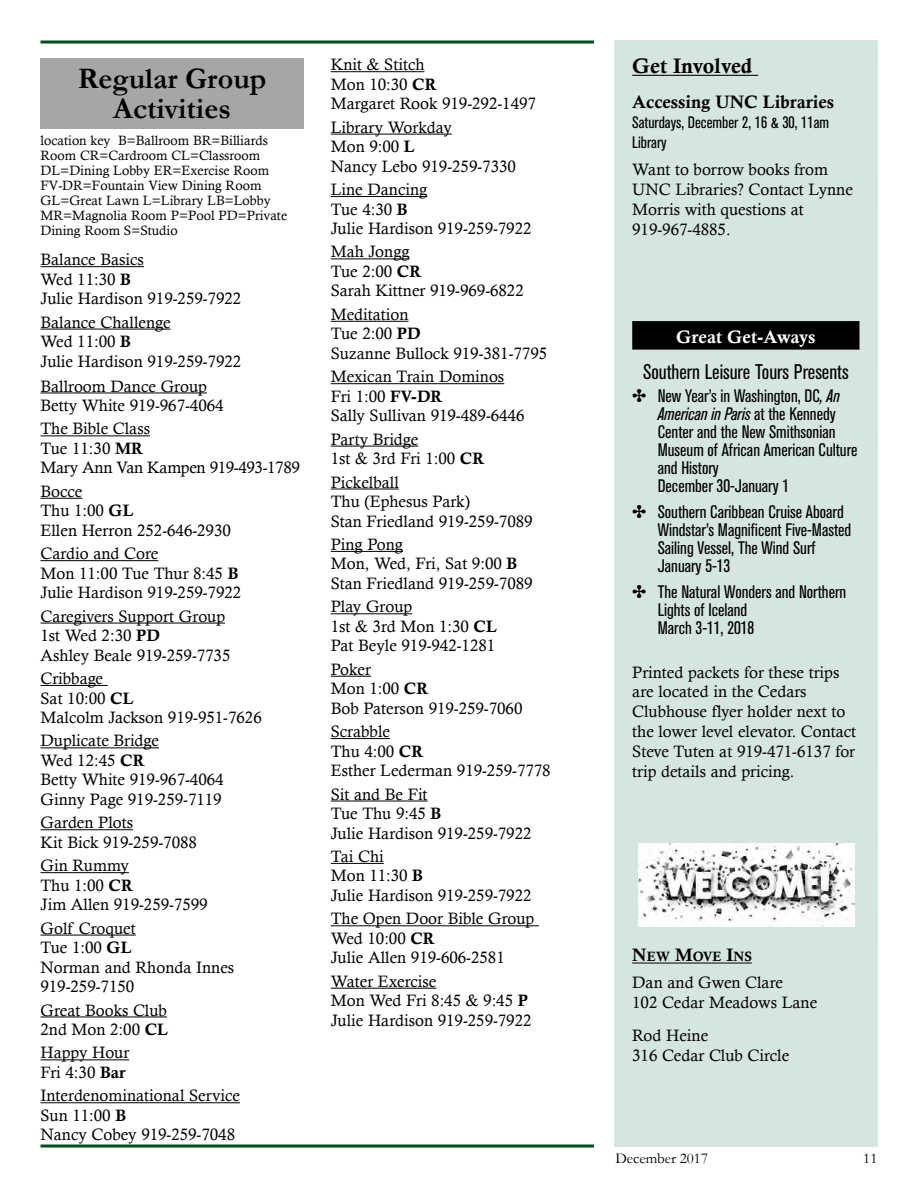
<style>
.page{position:relative;width:918px;height:1188px;background:#fff}
.page>*{position:absolute;margin:0;border:0;box-sizing:border-box;transform-origin:0 0}
.t1{font:700 30px/30px "Garamond";color:#000;text-align:center}
.t2{font:condensed 21px "Akzidenz Grotesk BQ";color:#000}
.t3{font:21px "Calis MT Bol";color:#000}
.t4{font:condensed 18px/18px "Akzidenz Grotesk BQ";color:#000}
.t5{font:18px "Calis MT Bol";color:#000}
.t6{font:18px "Calis MT Bol";color:#fff}
.t7{font:16.5px/19.5px "Calisto";color:#000}
.t8{font:16.5px/19.5px "Calisto";letter-spacing:-.02em;color:#000}
.t9{font:condensed 16.5px/19.8px "Akzidenz Grotesk BQ";color:#000}
.t10{font:15px "Garamond";color:#000}
.t11{font:13.5px/15px "Calisto";color:#000}
.t12{font:13.5px "Calis MT Bol";color:#000}
.s1{font-family:"Calis MT Bol"}
.s2{font-family:"Monotype Sorts";font-stretch:normal}
.s3{font-style:italic}
.s4{font-size:18px}
</style>
<div class="page">
<svg style="left:40px;top:1144px;width:554px;height:4px;background:#3f7756"></svg>
<svg style="left:40px;top:40px;width:554px;height:4px;background:#3f7756"></svg>
<div style="left:614px;top:40px;width:264px;height:1108px;background:#d5e5df"></div>
<hr style="left:40px;top:266px;width:104px;height:1px;background:#000">
<hr style="left:40px;top:329px;width:131px;height:1px;background:#000">
<hr style="left:40px;top:393px;width:167px;height:1px;background:#000">
<hr style="left:40px;top:435px;width:110px;height:1px;background:#000">
<hr style="left:40px;top:498px;width:42px;height:1px;background:#000">
<hr style="left:40px;top:560px;width:118px;height:1px;background:#000">
<hr style="left:40px;top:623px;width:185px;height:1px;background:#000">
<hr style="left:40px;top:685px;width:68px;height:1px;background:#000">
<hr style="left:40px;top:747px;width:119px;height:1px;background:#000">
<hr style="left:40px;top:829px;width:93px;height:1px;background:#000">
<hr style="left:40px;top:872px;width:89px;height:1px;background:#000">
<hr style="left:40px;top:935px;width:96px;height:1px;background:#000">
<hr style="left:40px;top:1017px;width:127px;height:1px;background:#000">
<hr style="left:40px;top:1059px;width:89px;height:1px;background:#000">
<hr style="left:40px;top:1102px;width:200px;height:1px;background:#000">
<hr style="left:331px;top:71px;width:94px;height:1px;background:#000">
<hr style="left:331px;top:134px;width:121px;height:1px;background:#000">
<hr style="left:331px;top:196px;width:96px;height:1px;background:#000">
<hr style="left:331px;top:258px;width:79px;height:1px;background:#000">
<hr style="left:331px;top:321px;width:78px;height:1px;background:#000">
<hr style="left:331px;top:383px;width:173px;height:1px;background:#000">
<hr style="left:331px;top:446px;width:87px;height:1px;background:#000">
<hr style="left:331px;top:489px;width:68px;height:1px;background:#000">
<hr style="left:331px;top:551px;width:72px;height:1px;background:#000">
<hr style="left:331px;top:613px;width:81px;height:1px;background:#000">
<hr style="left:331px;top:676px;width:40px;height:1px;background:#000">
<hr style="left:331px;top:738px;width:59px;height:1px;background:#000">
<hr style="left:331px;top:801px;width:97px;height:1px;background:#000">
<hr style="left:331px;top:863px;width:53px;height:1px;background:#000">
<hr style="left:331px;top:925px;width:208px;height:1px;background:#000">
<hr style="left:331px;top:988px;width:106px;height:1px;background:#000">
<hr style="left:632px;top:75px;width:126px;height:1px;background:#000">
<div style="left:632px;top:321px;width:228px;height:29px;background:#000"></div>
<hr style="left:632px;top:963px;width:120px;height:1px;background:#000">
<div style="left:40px;top:58px;width:264px;height:71px;background:#a5a6a7"></div>
<img style="left:638px;top:843px;width:216px;height:83px">
<h1 class="t1" style="left:78px;top:63px;width:190px">Regular Group<br>Activities</h1>
<p class="t11" style="left:40px;top:133px;width:248px">location key B=Ballroom BR=Billiards<br>Room CR=Cardroom CL=Classroom<br>DL=Dining Lobby ER=Exercise Room<br>FV-DR=Fountain View Dining Room<br>GL=Great Lawn L=Library LB=Lobby<br>MR=Magnolia Room P=Pool PD=Private<br>Dining Room S=Studio</p>
<p class="t7" style="left:40px;top:250px;width:202px">Balance Basics<br>Wed 11:30 <span class="s1">B<br></span>Julie Hardison 919-259-7922</p>
<p class="t7" style="left:40px;top:312px;width:202px">Balance Challenge<br>Wed 11:00 <span class="s1">B<br></span>Julie Hardison 919-259-7922</p>
<p class="t7" style="left:40px;top:376px;width:185px">Ballroom Dance Group<br>Betty White 919-967-4064</p>
<p class="t8" style="left:40px;top:419px;width:261px">The Bible Class<br>Tue 11:30 <span class="s1">MR<br></span>Mary Ann Van Kampen 919-493-1789</p>
<p class="t7" style="left:40px;top:481px;width:192px">Bocce<br>Thu 1:00 <span class="s1">GL<br></span>Ellen Herron 252-646-2930</p>
<p class="t7" style="left:40px;top:544px;width:202px">Cardio and Core<br>Mon 11:00 Tue Thur 8:45 <span class="s1">B<br></span>Julie Hardison 919-259-7922</p>
<p class="t7" style="left:40px;top:606px;width:191px">Caregivers Support Group<br>1st Wed 2:30 <span class="s1">PD<br></span>Ashley Beale 919-259-7735</p>
<p class="t7" style="left:40px;top:668px;width:223px">Cribbage<br>Sat 10:00 <span class="s1">CL<br></span>Malcolm Jackson 919-951-7626</p>
<p class="t7" style="left:40px;top:731px;width:185px">Duplicate Bridge<br>Wed 12:45 <span class="s1">CR<br></span>Betty White 919-967-4064<br>Ginny Page 919-259-7119</p>
<p class="t7" style="left:40px;top:813px;width:158px">Garden Plots<br>Kit Bick 919-259-7088</p>
<p class="t7" style="left:40px;top:856px;width:169px">Gin Rummy<br>Thu 1:00 <span class="s1">CR<br></span>Jim Allen 919-259-7599</p>
<p class="t7" style="left:40px;top:918px;width:195px">Golf Croquet<br>Tue 1:00 <span class="s1">GL<br></span>Norman and Rhonda Innes<br>919-259-7150</p>
<p class="t7" style="left:40px;top:1000px;width:129px">Great Books Club<br>2nd Mon 2:00 <span class="s1">CL</span></p>
<p class="t7" style="left:40px;top:1043px;width:90px">Happy Hour<br>Fri 4:30 <span class="s1">Bar</span></p>
<p class="t7" style="left:40px;top:1086px;width:201px">Interdenominational Service<br>Sun 11:00 <span class="s1">B<br></span>Nancy Cobey 919-259-7048</p>
<p class="t7" style="left:331px;top:55px;width:207px">Knit &amp; Stitch<br>Mon 10:30 <span class="s1">CR<br></span>Margaret Rook 919-292-1497</p>
<p class="t7" style="left:331px;top:117px;width:187px">Library Workday<br>Mon 9:00 <span class="s1">L<br></span>Nancy Lebo 919-259-7330</p>
<p class="t7" style="left:331px;top:180px;width:202px">Line Dancing<br>Tue 4:30 <span class="s1">B<br></span>Julie Hardison 919-259-7922</p>
<p class="t7" style="left:331px;top:242px;width:195px">Mah Jongg<br>Tue 2:00 <span class="s1">CR<br></span>Sarah Kittner 919-969-6822</p>
<p class="t7" style="left:331px;top:304px;width:218px">Meditation<br>Tue 2:00 <span class="s1">PD<br></span>Suzanne Bullock 919-381-7795</p>
<p class="t7" style="left:331px;top:367px;width:195px">Mexican Train Dominos<br>Fri 1:00 <span class="s1">FV-DR<br></span>Sally Sullivan 919-489-6446</p>
<p class="t7" style="left:331px;top:429px;width:155px">Party Bridge<br>1st &amp; 3rd Fri 1:00 <span class="s1">CR</span></p>
<p class="t7" style="left:331px;top:472px;width:203px">Pickelball<br>Thu (Ephesus Park)<br>Stan Friedland 919-259-7089</p>
<p class="t7" style="left:331px;top:534px;width:203px">Ping Pong<br>Mon, Wed, Fri, Sat 9:00 <span class="s1">B<br></span>Stan Friedland 919-259-7089</p>
<p class="t7" style="left:331px;top:597px;width:168px">Play Group<br>1st &amp; 3rd Mon 1:30 <span class="s1">CL<br></span>Pat Beyle 919-942-1281</p>
<p class="t7" style="left:331px;top:659px;width:193px">Poker<br>Mon 1:00 <span class="s1">CR<br></span>Bob Paterson 919-259-7060</p>
<p class="t7" style="left:331px;top:722px;width:221px">Scrabble<br>Thu 4:00 <span class="s1">CR<br></span>Esther Lederman 919-259-7778</p>
<p class="t7" style="left:331px;top:784px;width:202px">Sit and Be Fit<br>Tue Thu 9:45 <span class="s1">B<br></span>Julie Hardison 919-259-7922</p>
<p class="t7" style="left:331px;top:846px;width:202px">Tai Chi<br>Mon 11:30 <span class="s1">B<br></span>Julie Hardison 919-259-7922</p>
<p class="t7" style="left:331px;top:909px;width:205px">The Open Door Bible Group<br>Wed 10:00 <span class="s1">CR<br></span>Julie Allen 919-606-2581</p>
<p class="t7" style="left:331px;top:971px;width:202px">Water Exercise<br>Mon Wed Fri 8:45 &amp; 9:45 <span class="s1">P<br></span>Julie Hardison 919-259-7922</p>
<p class="t3" style="left:632px;top:54px;width:122px">Get Involved</p>
<p class="t5" style="left:632px;top:92px;width:203px">Accessing UNC Libraries</p>
<p class="t9" style="left:632px;top:112px;width:198px">Saturdays, December 2, 16 &amp; 30, 11am<br>Library</p>
<p class="t7" style="left:632px;top:160px;width:222px">Want to borrow books from<br>UNC Libraries? Contact Lynne<br>Morris with questions at<br>919-967-4885.</p>
<p class="t6" style="left:676px;top:326px;width:141px">Great Get-Aways</p>
<p class="t2" style="left:643px;top:360px;width:207px">Southern Leisure Tours Presents</p>
<p class="t4" style="left:658px;top:387px;width:201px;text-indent:-26px"><span class="s2">'</span> New Year’s in Washington, DC<span class="s3">, An<br>American in Paris</span> at the Kennedy<br>Center and the New Smithsonian<br>Museum of African American Culture and History<br>December 30-January 1</p>
<p class="t4" style="left:658px;top:503px;width:195px;text-indent:-26px"><span class="s2">'</span> Southern Caribbean Cruise Aboard<br>Windstar’s Magnificent Five-Masted<br>Sailing Vessel, The Wind Surf<br>January 5-13</p>
<p class="t4" style="left:658px;top:584px;width:190px;text-indent:-26px"><span class="s2">'</span> The Natural Wonders and Northern<br>Lights of Iceland<br>March 3-11, 2018</p>
<p class="t7" style="left:632px;top:662px;width:226px">Printed packets for these trips are located in the Cedars<br>Clubhouse flyer holder next to the lower level elevator. Contact<br>Steve Tuten at 919-471-6137 for trip details and pricing.</p>
<p class="t12" style="left:632px;top:949px;width:121px"><span class="s4">N</span>EW <span class="s4">M</span>OVE <span class="s4">I</span>NS</p>
<p class="t7" style="left:632px;top:972px;width:187px">Dan and Gwen Clare<br>102 Cedar Meadows Lane</p>
<p class="t7" style="left:632px;top:1025px;width:159px">Rod Heine<br>316 Cedar Club Circle</p>
<p class="t10" style="left:615px;top:1149px;width:94px">December 2017</p>
<p class="t10" style="left:863px;top:1149px;width:16px">11</p>
</div>
